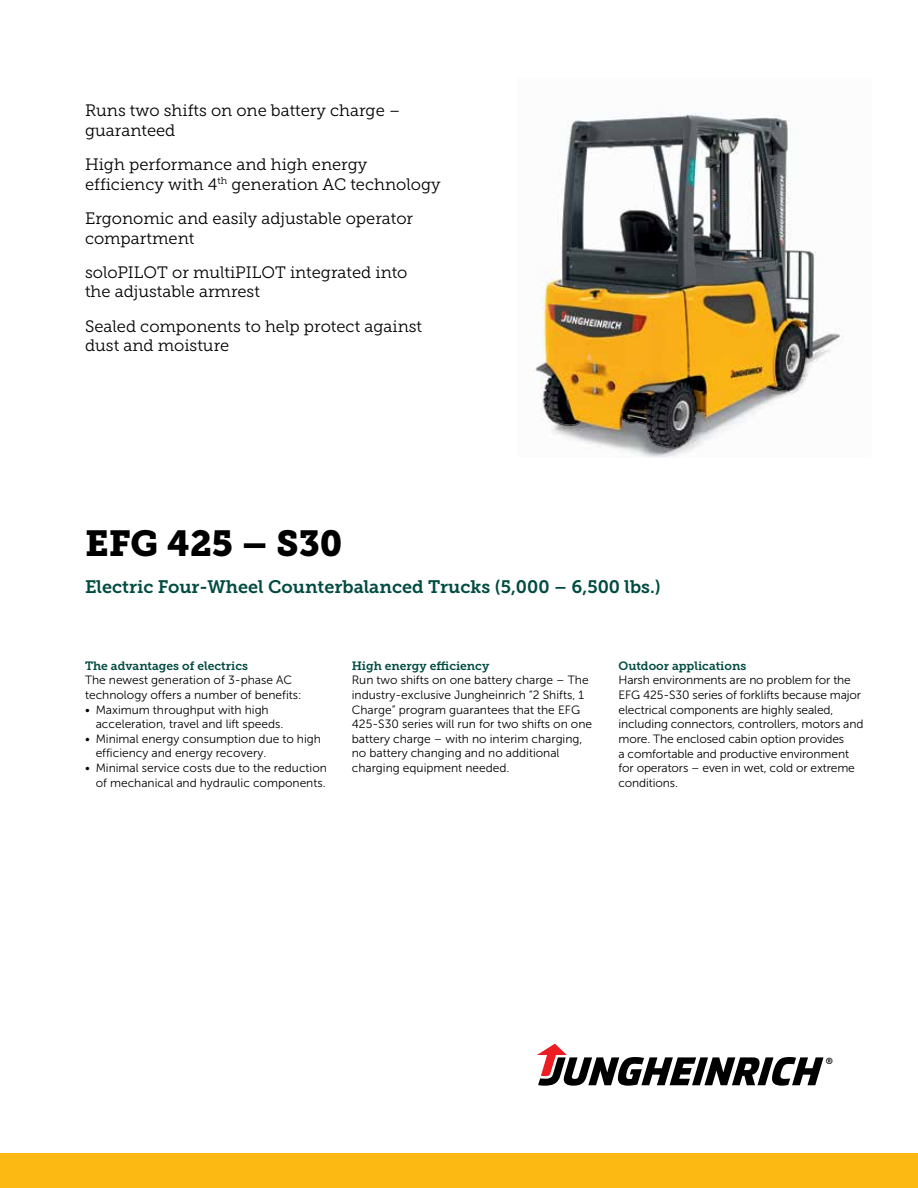
<style>
.page{position:relative;width:918px;height:1188px;background:#fff}
.page>*{position:absolute;margin:0;border:0;box-sizing:border-box;transform-origin:0 0}
.t1{font:36px "Museo Slab 900";color:#000}
.t2{font:18px "Museo Slab 700";color:#004b41}
.t3{font:16.5px/19.5px "Museo Slab 300";color:#000}
.t4{font:12px/14.7px "Museo Sans 300";color:#000}
.t5{font:12px "Museo Slab 700";color:#004b41}
.t6{font:8.85px "Museo Sans 700";color:#000}
</style>
<div class="page">
<svg style="left:537px;top:1044px;width:287px;height:42px"></svg>
<div style="left:0;top:1154px;width:918px;height:34px;background:#fdb913"></div>
<img style="left:533px;top:113px;width:310px;height:345px">
<h3 class="t3" style="left:85px;top:101px;width:317px">Runs two shifts on one battery charge – guaranteed</h3>
<h3 class="t3" style="left:85px;top:155px;width:357px">High performance and high energy efficiency with 4<sup>th</sup> generation AC technology</h3>
<h3 class="t3" style="left:85px;top:209px;width:330px">Ergonomic and easily adjustable operator compartment</h3>
<h3 class="t3" style="left:85px;top:263px;width:324px">soloPILOT or multiPILOT integrated into the adjustable armrest</h3>
<h3 class="t3" style="left:85px;top:317px;width:339px">Sealed components to help protect against dust and moisture</h3>
<h1 class="t1" style="left:85px;top:522px;width:259px">EFG 425 – S30</h1>
<h2 class="t2" style="left:85px;top:576px;width:577px">Electric Four-Wheel Counterbalanced Trucks (5,000 – 6,500 lbs.)</h2>
<p class="t5" style="left:85px;top:659px;width:164px">The advantages of electrics</p>
<p class="t4" style="left:85px;top:673px;width:218px">The newest generation of 3-phase AC technology offers a number of benefits:</p>
<p class="t4" style="left:96px;top:702px;width:189px;text-indent:-11px">• Maximum throughput with high acceleration, travel and lift speeds.</p>
<p class="t4" style="left:96px;top:731px;width:227px;text-indent:-11px">• Minimal energy consumption due to high efficiency and energy recovery.</p>
<p class="t4" style="left:85px;top:761px;width:243px;text-align:right">• Minimal service costs due to the reduction of mechanical and hydraulic components.</p>
<p class="t5" style="left:352px;top:659px;width:139px">High energy efficiency</p>
<p class="t4" style="left:352px;top:673px;width:242px">Run two shifts on one battery charge – The industry-exclusive Jungheinrich “2 Shifts, 1<br>Charge” program guarantees that the EFG 425-S30 series will run for two shifts on one battery charge – with no interim charging, no battery changing and no additional charging equipment needed.</p>
<p class="t5" style="left:619px;top:659px;width:129px">Outdoor applications</p>
<p class="t4" style="left:619px;top:673px;width:246px">Harsh environments are no problem for the EFG 425-S30 series of forklifts because major electrical components are highly sealed, including connectors, controllers, motors and more. The enclosed cabin option provides<br>a comfortable and productive environment for operators – even in wet, cold or extreme conditions.</p>
<p class="t6" style="left:826px;top:1056px;width:9px">®</p>
</div>
